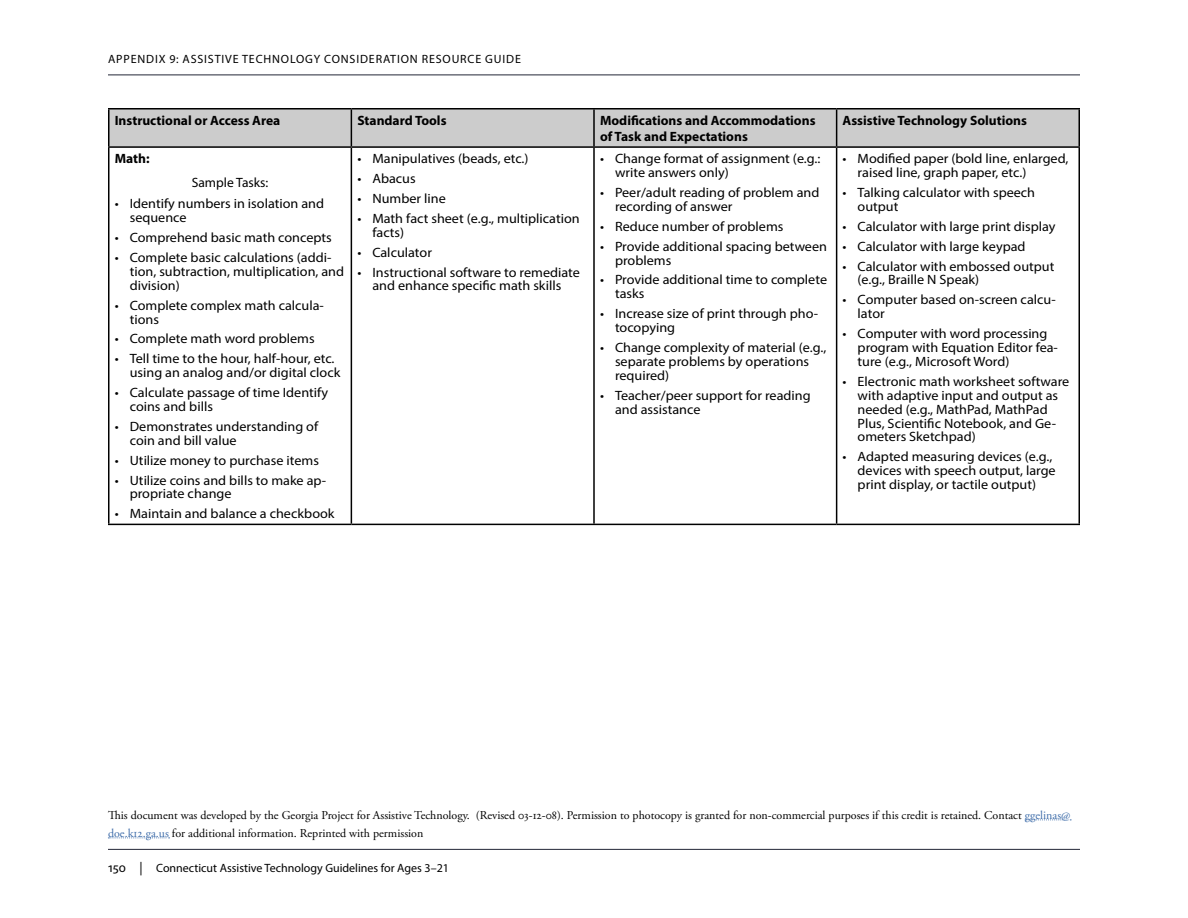
<style>
.page{position:relative;width:1188px;height:918px;background:#fff}
.page>*{position:absolute;margin:0;border:0;box-sizing:border-box;transform-origin:0 0}
.table_body_text{font:13.5px/14px "Myriad Pro";color:#000;scale:1.05 1}
.table_header{font:700 13.5px "Myriad Pro";color:#000}
.table_body_text-2{font:13.5px "Myriad Pro";color:#000}
.table_body_text-3{font:700 13.5px "Myriad Pro";color:#000}
.t1{font:12px/18px "Adobe Garamond Pro";color:#000}
.t2{font:12px "Myriad Pro";color:#000}
.t3{font:12px "Myriad Pro";letter-spacing:.07em;color:#000}
.s1{color:#406eaa}
.s2{font-size:13.5px}
</style>
<div class="page">
<hr style="left:108px;top:849px;width:972px;height:1px;background:#232637">
<hr style="left:108px;top:75px;width:972px;height:1px;background:#232637">
<div style="left:110px;top:110px;width:968px;height:36px;background:#ccc"></div>
<hr style="left:108px;top:108px;width:243px;height:2px;background:#000">
<hr style="left:108px;top:109px;width:2px;height:37px;background:#000">
<hr style="left:351px;top:108px;width:243px;height:2px;background:#000">
<hr style="left:351px;top:109px;width:1px;height:37px;background:#000">
<hr style="left:594px;top:108px;width:243px;height:2px;background:#000">
<hr style="left:593px;top:109px;width:2px;height:37px;background:#000">
<hr style="left:837px;top:108px;width:243px;height:2px;background:#000">
<hr style="left:836px;top:109px;width:1px;height:37px;background:#000">
<hr style="left:1078px;top:109px;width:2px;height:37px;background:#000">
<hr style="left:108px;top:146px;width:243px;height:2px;background:#000">
<hr style="left:108px;top:148px;width:2px;height:376px;background:#000">
<hr style="left:351px;top:146px;width:243px;height:2px;background:#000">
<hr style="left:351px;top:148px;width:1px;height:376px;background:#000">
<hr style="left:594px;top:146px;width:243px;height:2px;background:#000">
<hr style="left:593px;top:148px;width:2px;height:376px;background:#000">
<hr style="left:837px;top:146px;width:243px;height:2px;background:#000">
<hr style="left:836px;top:148px;width:1px;height:376px;background:#000">
<hr style="left:1078px;top:148px;width:2px;height:376px;background:#000">
<hr style="left:108px;top:524px;width:243px;height:1px;background:#000">
<hr style="left:351px;top:524px;width:243px;height:1px;background:#000">
<hr style="left:594px;top:524px;width:243px;height:1px;background:#000">
<hr style="left:837px;top:524px;width:243px;height:1px;background:#000">
<svg style="left:1025px;top:820px;width:46px;height:1px"></svg>
<svg style="left:108px;top:838px;width:62px;height:1px"></svg>
<p class="t3" style="left:108px;top:52px;width:414px">Appendix 9: Assistive Technology Consideration Resource Guide</p>
<p class="table_header" style="left:115px;top:112px;width:167px">Instructional or Access Area</p>
<p class="table_header" style="left:357px;top:112px;width:91px">Standard Tools</p>
<p class="table_header" style="left:600px;top:112px;width:217px">Modifications and Accommodations</p>
<p class="table_header" style="left:600px;top:128px;width:149px">of Task and Expectations</p>
<p class="table_body_text-3" style="left:115px;top:150px;width:36px">Math:</p>
<p class="table_body_text-2" style="left:192px;top:174px;width:78px">Sample Tasks:</p>
<p class="table_body_text" style="left:130px;top:197px;width:187px;text-indent:-15px">• Identify numbers in isolation and sequence</p>
<p class="table_body_text" style="left:115px;top:230px;width:208px">• Comprehend basic math concepts</p>
<p class="table_body_text" style="left:130px;top:250px;width:206px;text-indent:-15px">• Complete basic calculations (addi&shy;tion, subtraction, multiplication, and division)</p>
<p class="table_body_text" style="left:130px;top:298px;width:186px;text-indent:-15px">• Complete complex math calcula&shy;tions</p>
<p class="table_body_text" style="left:115px;top:332px;width:192px">• Complete math word problems</p>
<p class="table_body_text" style="left:130px;top:352px;width:202px;text-indent:-15px">• Tell time to the hour, half-hour, etc. using an analog and/or digital clock</p>
<p class="table_body_text" style="left:130px;top:385px;width:190px;text-indent:-15px">• Calculate passage of time Identify coins and bills</p>
<p class="table_body_text" style="left:130px;top:419px;width:181px;text-indent:-15px">• Demonstrates understanding of coin and bill value</p>
<p class="table_body_text" style="left:115px;top:453px;width:196px">• Utilize money to purchase items</p>
<p class="table_body_text" style="left:130px;top:473px;width:189px;text-indent:-15px">• Utilize coins and bills to make ap&shy;propriate change</p>
<p class="table_body_text" style="left:115px;top:507px;width:211px">• Maintain and balance a checkbook</p>
<p class="table_body_text" style="left:357px;top:151px;width:165px">• Manipulatives (beads, etc.)</p>
<p class="table_body_text" style="left:357px;top:171px;width:57px">• Abacus</p>
<p class="table_body_text" style="left:357px;top:191px;width:86px">• Number line</p>
<p class="table_body_text" style="left:372px;top:211px;width:199px;text-indent:-15px">• Math fact sheet (e.g., multiplication facts)</p>
<p class="table_body_text" style="left:357px;top:245px;width:73px">• Calculator</p>
<p class="table_body_text" style="left:357px;top:265px;width:213px;text-align:center">• I nstructional software to remediate and enhance specific math skills</p>
<p class="table_body_text" style="left:615px;top:151px;width:197px;text-indent:-15px">• Change format of assignment (e.g.: write answers only)</p>
<p class="table_body_text" style="left:615px;top:185px;width:196px;text-indent:-15px">• Peer/adult reading of problem and recording of answer</p>
<p class="table_body_text" style="left:600px;top:219px;width:176px">• Reduce number of problems</p>
<p class="table_body_text" style="left:615px;top:239px;width:203px;text-indent:-15px">• Provide additional spacing between problems</p>
<p class="table_body_text" style="left:615px;top:273px;width:204px;text-indent:-15px">• Provide additional time to complete tasks</p>
<p class="table_body_text" style="left:615px;top:307px;width:195px;text-indent:-15px">• I ncrease size of print through pho&shy;tocopying</p>
<p class="table_body_text" style="left:615px;top:340px;width:203px;text-indent:-15px">• Change complexity of material (e.g., separate problems by operations required)</p>
<p class="table_body_text" style="left:615px;top:388px;width:188px;text-indent:-15px">• Teacher/peer support for reading and assistance</p>
<p class="table_header" style="left:843px;top:112px;width:186px">Assistive Technology Solutions</p>
<p class="table_body_text" style="left:858px;top:151px;width:202px;text-indent:-15px">• Modified paper (bold line, enlarged, raised line, graph paper, etc.)</p>
<p class="table_body_text" style="left:858px;top:185px;width:171px;text-indent:-15px">• Talking calculator with speech output</p>
<p class="table_body_text" style="left:843px;top:219px;width:204px">• Calculator with large print display</p>
<p class="table_body_text" style="left:843px;top:239px;width:176px">• Calculator with large keypad</p>
<p class="table_body_text" style="left:858px;top:259px;width:189px;text-indent:-15px">• Calculator with embossed output (e.g., Braille N Speak)</p>
<p class="table_body_text" style="left:858px;top:293px;width:190px;text-indent:-15px">• Computer based on-screen calcu&shy;lator</p>
<p class="table_body_text" style="left:858px;top:326px;width:192px;text-indent:-15px">• Computer with word processing program with Equation Editor fea&shy;ture (e.g., Microsoft Word)</p>
<p class="table_body_text" style="left:858px;top:374px;width:203px;text-indent:-15px">• Electronic math worksheet software with adaptive input and output as needed (e.g., MathPad, MathPad<br>Plus, Scientific Notebook, and Ge&shy;ometers Sketchpad)</p>
<p class="table_body_text" style="left:858px;top:450px;width:190px;text-indent:-15px">• Adapted measuring devices (e.g., devices with speech output, large print display, or tactile output)</p>
<p class="t1" style="left:108px;top:806px;width:964px">This document was developed by the Georgia Project for Assistive Technology. (Revised 03-12-08). Permission to photocopy is granted for non-commercial purposes if this credit is retained. Contact <span class="s1">ggelinas@ doe.k12.ga.us</span> for additional information. Reprinted with permission</p>
<p class="t2" style="left:108px;top:861px;width:342px"><span class="s2">150 |</span> Connecticut Assistive Technology Guidelines for Ages 3–21</p>
</div>
